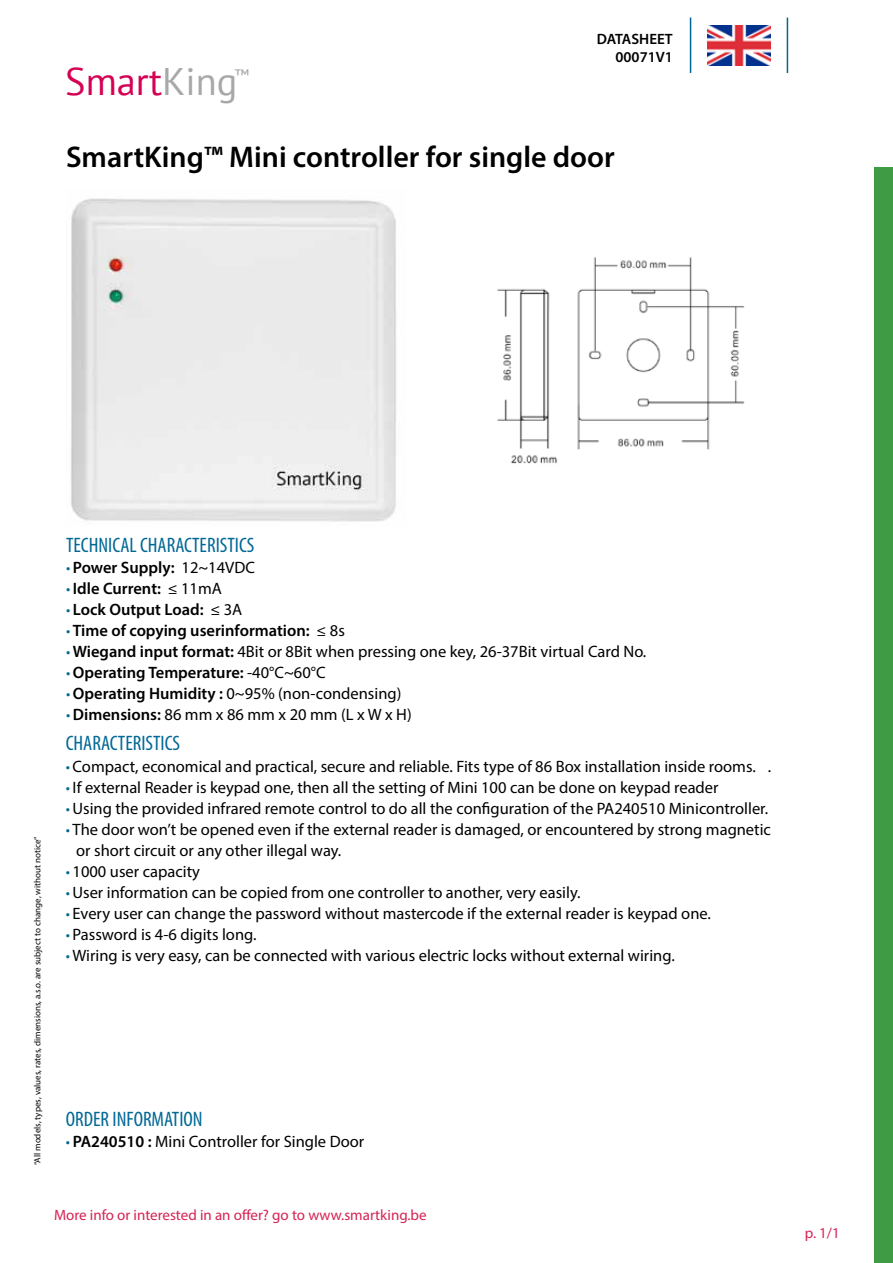
<style>
.page{position:relative;width:893px;height:1263px;background:#fff}
.page>*{position:absolute;margin:0;border:0;box-sizing:border-box;transform-origin:0 0}
.t1{font:38.4px "PT Sans";color:#d50054}
.t2{font:600 30px "Myriad Pro";color:#000}
.t3{font:condensed 21px "Myriad Pro";color:#006894}
.t4{font:16.5px/21px "Myriad Pro";color:#000}
.t5{font:600 16.5px "Myriad Pro";color:#000}
.t6{font:16.5px "PT Sans";color:#a9a8a9}
.t7{font:15px "Myriad Pro";color:#d52253}
.t8{font:600 15px/18px "Myriad Pro";color:#000;text-align:right}
.t9{font:9px "Myriad Pro";color:#000}
.s1{color:#a9a8a9}
.s2{font-weight:400;font-stretch:condensed;color:#006894}
.s3{font-weight:400}
.s4{font-stretch:condensed;color:#006894}
.s5{font-weight:600}
</style>
<div class="page">
<hr style="left:787px;top:18px;width:1px;height:55px;background:#006794">
<hr style="left:690px;top:18px;width:1px;height:55px;background:#006794">
<img style="left:708px;top:25px;width:62px;height:40px">
<div style="left:874px;top:167px;width:19px;height:1096px;background:#3f9c45"></div>
<img style="left:71px;top:198px;width:325px;height:324px">
<img style="left:497px;top:257px;width:248px;height:207px">
<h1 class="t1" style="left:65px;top:57px;width:174px">Smart<span class="s1">King</span></h1>
<p class="t6" style="left:234px;top:64px;width:16px">™</p>
<p class="t8" style="left:597px;top:30px;width:78px">DATASHEET<br>00071V1</p>
<h2 class="t2" style="left:66px;top:138px;width:550px">SmartKing™ Mini controller for single door</h2>
<p class="t9" style="left:32px;top:1165px;width:330px;rotate:-90deg">“All models, types, values, rates, dimensions, a.s.o. are subject to change, without notice”</p>
<p class="t3" style="left:66px;top:532px;width:190px">TECHNICAL CHARACTERISTICS</p>
<p class="t5" style="left:66px;top:557px;width:190px"><span class="s2">•</span> Power Supply: <span class="s3">12~14VDC</span></p>
<p class="t5" style="left:66px;top:578px;width:157px"><span class="s2">•</span> Idle Current: <span class="s3">≤ 11mA</span></p>
<p class="t5" style="left:66px;top:599px;width:178px"><span class="s2">•</span> Lock Output Load: <span class="s3">≤ 3A</span></p>
<p class="t5" style="left:66px;top:620px;width:280px"><span class="s2">•</span> Time of copying userinformation: <span class="s3">≤ 8s</span></p>
<p class="t4" style="left:66px;top:641px;width:582px"><span class="s4">•</span> <span class="s5">Wiegand input format:</span> 4Bit or 8Bit when pressing one key, 26-37Bit virtual Card No.</p>
<p class="t5" style="left:66px;top:662px;width:261px"><span class="s2">•</span> Operating Temperature: <span class="s3">-40°C~60°C</span></p>
<p class="t4" style="left:66px;top:683px;width:337px"><span class="s4">•</span> <span class="s5">Operating Humidity :</span> 0~95% (non-condensing)</p>
<p class="t4" style="left:66px;top:704px;width:347px"><span class="s4">•</span> <span class="s5">Dimensions:</span> 86 mm x 86 mm x 20 mm (L x W x H)</p>
<p class="t3" style="left:66px;top:731px;width:116px">CHARACTERISTICS</p>
<p class="t4" style="left:66px;top:756px;width:707px"><span class="s4">•</span> Compact, economical and practical, secure and reliable. Fits type of 86 Box installation inside rooms. .</p>
<p class="t4" style="left:66px;top:777px;width:654px"><span class="s4">•</span> If external Reader is keypad one, then all the setting of Mini 100 can be done on keypad reader</p>
<p class="t4" style="left:66px;top:798px;width:704px"><span class="s4">•</span> Using the provided infrared remote control to do all the configuration of the PA240510 Minicontroller.</p>
<p class="t4" style="left:76px;top:819px;width:696px;text-indent:-10px"><span class="s4">•</span> The door won’t be opened even if the external reader is damaged, or encountered by strong magnetic or short circuit or any other illegal way.</p>
<p class="t4" style="left:66px;top:861px;width:136px"><span class="s4">•</span> 1000 user capacity</p>
<p class="t4" style="left:66px;top:882px;width:516px"><span class="s4">•</span> User information can be copied from one controller to another, very easily.</p>
<p class="t4" style="left:66px;top:903px;width:647px"><span class="s4">•</span> Every user can change the password without mastercode if the external reader is keypad one.</p>
<p class="t4" style="left:66px;top:924px;width:192px"><span class="s4">•</span> Password is 4-6 digits long.</p>
<p class="t4" style="left:66px;top:945px;width:611px"><span class="s4">•</span> Wiring is very easy, can be connected with various electric locks without external wiring.</p>
<p class="t3" style="left:66px;top:1106px;width:138px">ORDER INFORMATION</p>
<p class="t4" style="left:66px;top:1130px;width:300px"><span class="s4">•</span> <span class="s5">PA240510 :</span> Mini Controller for Single Door</p>
<p class="t7" style="left:54px;top:1206px;width:374px">More info or interested in an offer? go to www.smartking.be</p>
<p class="t7" style="left:805px;top:1224px;width:36px">p. 1/1</p>
</div>
